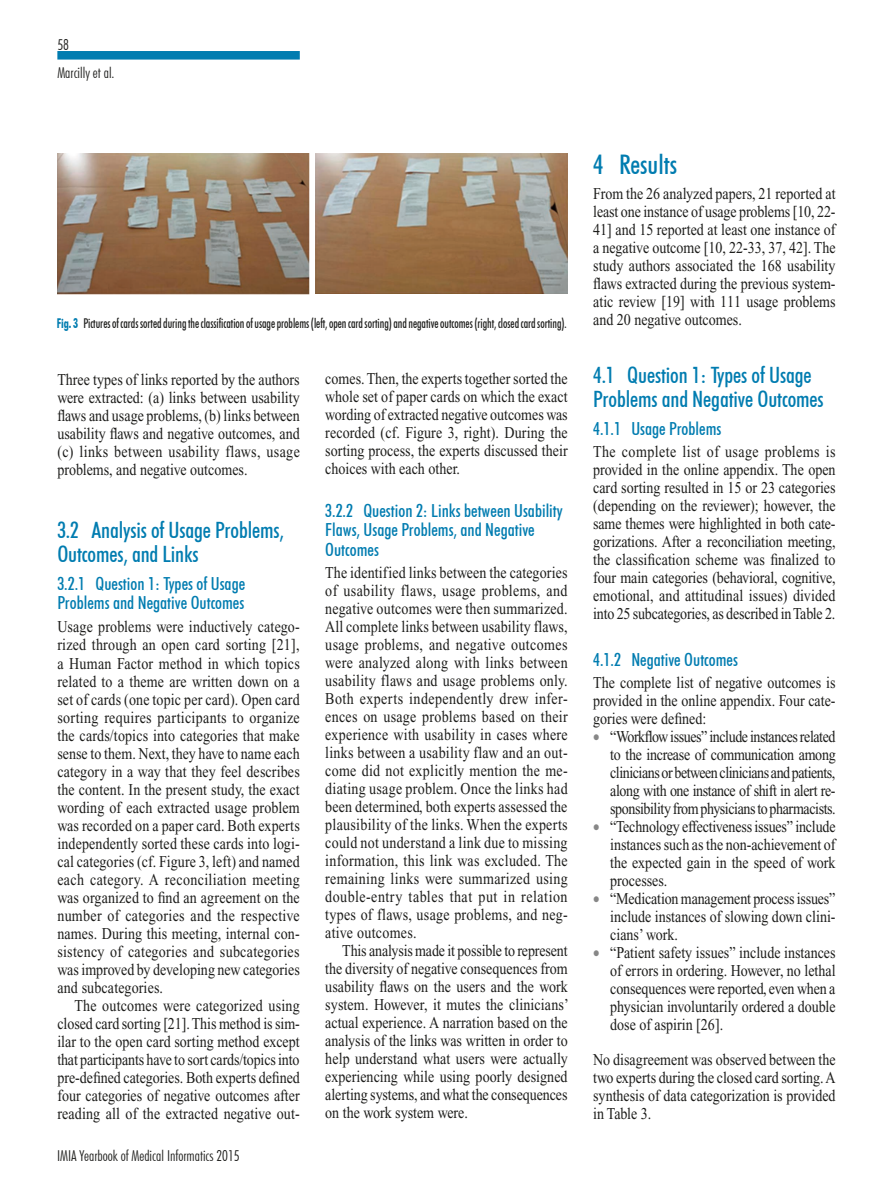
<style>
.page{position:relative;width:893px;height:1191px;background:#fff}
.page>*{position:absolute;margin:0;border:0;box-sizing:border-box;transform-origin:0 0}
.t1{font:500 condensed 27px "Futura BT";color:#007cb0}
.t2{font:500 condensed 22.5px/24px "Futura BT";letter-spacing:-.005em;color:#007cb0}
.t3{font:500 condensed 18px/19.5px "Futura BT";color:#007cb0}
.t4{font:16.5px/18px "Times";color:#1d1d1b;text-align:justify;scale:.85 1}
.t5{font:300 condensed 15px "Futura BT";color:#1d1d1b}
.t6{font:500 condensed 13.5px "Futura BT";letter-spacing:-.005em;color:#1d1d1b;scale:.85 1}
.s1{font-weight:700;color:#007cb0}
.s2{color:#878787}
</style>
<div class="page">
<div style="left:57px;top:51px;width:243px;height:9px;background:#007cb0"></div>
<img style="left:57px;top:153px;width:253px;height:141px">
<img style="left:315px;top:153px;width:253px;height:141px">
<p class="t5" style="left:57px;top:35px;width:13px">58</p>
<p class="t5" style="left:57px;top:63px;width:59px">Marcilly et al.</p>
<p class="t6" style="left:57px;top:315px;width:602px"><span class="s1">Fig. 3</span> Pictures of cards sorted during the classification of usage problems (left, open card sorting) and negative outcomes (right, closed card sorting).</p>
<p class="t4" style="left:57px;top:370px;width:287px">Three types of links reported by the authors were extracted: (a) links between usability flaws and usage problems, (b) links between usability flaws and negative outcomes, and (c) links between usability flaws, usage problems, and negative outcomes.</p>
<h2 class="t2" style="left:57px;top:517px;width:228px">3.2 Analysis of Usage Problems,<br>Outcomes, and Links</h2>
<p class="t3" style="left:57px;top:573px;width:189px">3.2.1 Question 1: Types of Usage<br>Problems and Negative Outcomes</p>
<p class="t4" style="left:57px;top:618px;width:287px">Usage problems were inductively catego&shy;rized through an open card sorting [21], a Human Factor method in which topics related to a theme are written down on a set of cards (one topic per card). Open card sorting requires participants to organize the cards/topics into categories that make sense to them. Next, they have to name each category in a way that they feel describes the content. In the present study, the exact wording of each extracted usage problem was recorded on a paper card. Both experts independently sorted these cards into logi&shy;cal categories (cf. Figure 3, left) and named each category. A reconciliation meeting was organized to find an agreement on the number of categories and the respective names. During this meeting, internal con&shy;sistency of categories and subcategories was improved by developing new categories and subcategories.</p>
<p class="t4" style="left:57px;top:996px;width:287px;text-indent:17px">The outcomes were categorized using closed card sorting [21]. This method is sim&shy;ilar to the open card sorting method except that participants have to sort cards/topics into pre-defined categories. Both experts defined four categories of negative outcomes after reading all of the extracted negative out-</p>
<p class="t5" style="left:57px;top:1146px;width:184px">IMIA Yearbook of Medical Informatics 2015</p>
<p class="t4" style="left:325px;top:370px;width:287px">comes. Then, the experts together sorted the whole set of paper cards on which the exact wording of extracted negative outcomes was recorded (cf. Figure 3, right). During the sorting process, the experts discussed their choices with each other.</p>
<p class="t3" style="left:325px;top:500px;width:239px">3.2.2 Question 2: Links between Usability<br>Flaws, Usage Problems, and Negative<br>Outcomes</p>
<p class="t4" style="left:325px;top:564px;width:287px">The identified links between the categories of usability flaws, usage problems, and negative outcomes were then summarized.<br>All complete links between usability flaws, usage problems, and negative outcomes were analyzed along with links between usability flaws and usage problems only.<br>Both experts independently drew infer&shy;ences on usage problems based on their experience with usability in cases where links between a usability flaw and an out&shy;come did not explicitly mention the me&shy;diating usage problem. Once the links had been determined, both experts assessed the plausibility of the links. When the experts could not understand a link due to missing information, this link was excluded. The remaining links were summarized using double-entry tables that put in relation types of flaws, usage problems, and neg&shy;ative outcomes.</p>
<p class="t4" style="left:325px;top:942px;width:288px;text-indent:17px">This analysis made it possible to represent the diversity of negative consequences from usability flaws on the users and the work system. However, it mutes the clinicians’ actual experience. A narration based on the analysis of the links was written in order to help understand what users were actually experiencing while using poorly designed alerting systems, and what the consequences on the work system were.</p>
<h1 class="t1" style="left:593px;top:148px;width:85px">4 Results</h1>
<p class="t4" style="left:593px;top:184px;width:287px">From the 26 analyzed papers, 21 reported at least one instance of usage problems [10, 22- 41] and 15 reported at least one instance of a negative outcome [10, 22-33, 37, 42]. The study authors associated the 168 usability flaws extracted during the previous system&shy;atic review [19] with 111 usage problems and 20 negative outcomes.</p>
<h2 class="t2" style="left:593px;top:363px;width:232px">4.1 Question 1: Types of Usage<br>Problems and Negative Outcomes</h2>
<p class="t3" style="left:593px;top:418px;width:130px">4.1.1 Usage Problems</p>
<p class="t4" style="left:593px;top:442px;width:287px">The complete list of usage problems is provided in the online appendix. The open card sorting resulted in 15 or 23 categories (depending on the reviewer); however, the same themes were highlighted in both cate&shy;gorizations. After a reconciliation meeting, the classification scheme was finalized to four main categories (behavioral, cognitive, emotional, and attitudinal issues) divided into 25 subcategories, as described in Table 2.</p>
<p class="t3" style="left:593px;top:650px;width:146px">4.1.2 Negative Outcomes</p>
<p class="t4" style="left:593px;top:674px;width:287px">The complete list of negative outcomes is provided in the online appendix. Four cate&shy;gories were defined:</p>
<p class="t4" style="left:610px;top:728px;width:267px;text-indent:-17px"><span class="s2">•</span> “Workflow issues” include instances related to the increase of communication among clinicians or between clinicians and patients, along with one instance of shift in alert re&shy;sponsibility from physicians to pharmacists.</p>
<p class="t4" style="left:610px;top:818px;width:267px;text-indent:-17px"><span class="s2">•</span> “Technology effectiveness issues” include instances such as the non-achievement of the expected gain in the speed of work processes.</p>
<p class="t4" style="left:610px;top:890px;width:267px;text-indent:-17px"><span class="s2">•</span> “Medication management process issues” include instances of slowing down clini&shy;cians’ work.</p>
<p class="t4" style="left:610px;top:944px;width:267px;text-indent:-17px"><span class="s2">•</span> “Patient safety issues” include instances of errors in ordering. However, no lethal consequences were reported, even when a physician involuntarily ordered a double dose of aspirin [26].</p>
<p class="t4" style="left:593px;top:1050px;width:287px">No disagreement was observed between the two experts during the closed card sorting. A synthesis of data categorization is provided in Table 3.</p>
</div>
